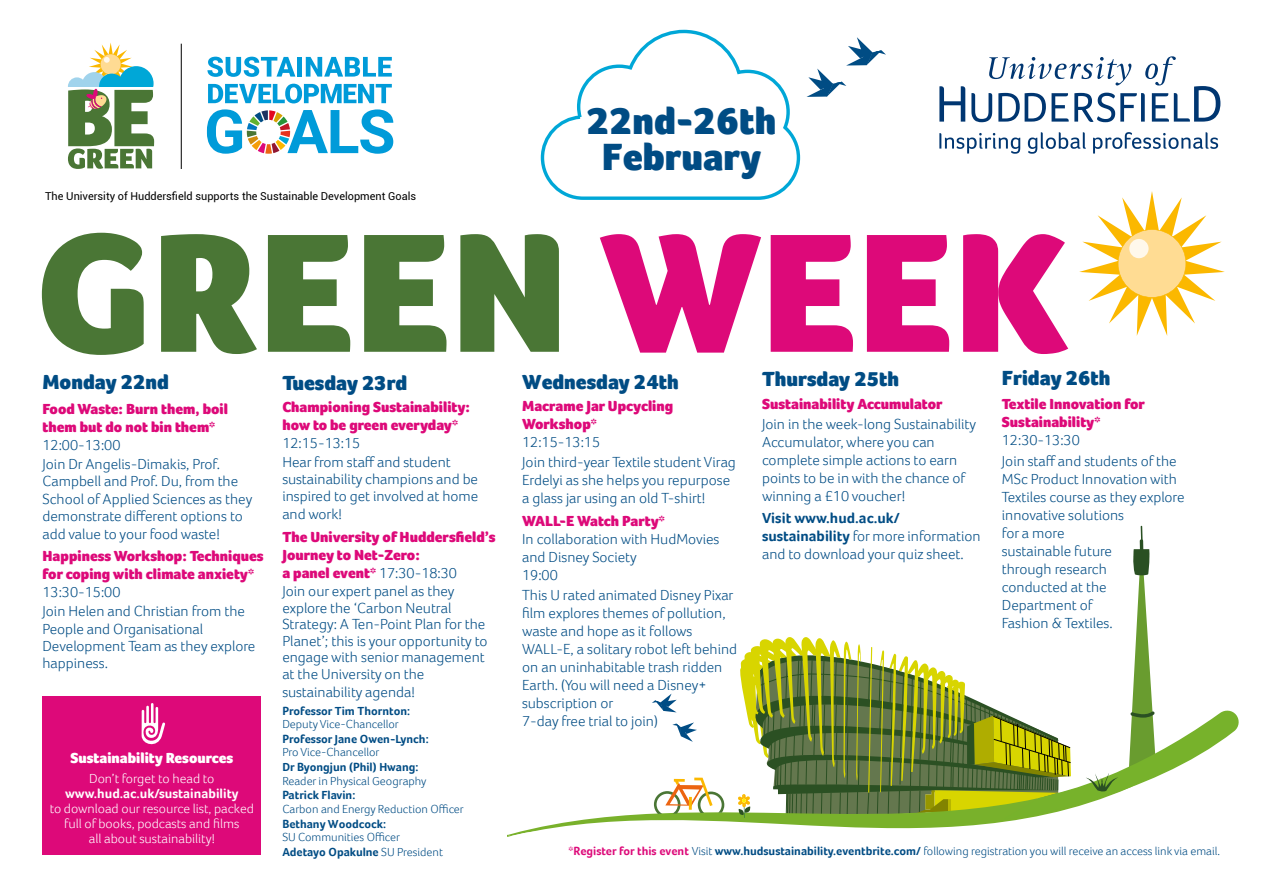
<style>
.page{position:relative;width:1263px;height:893px;background:#fff}
.page>*{position:absolute;margin:0;border:0;box-sizing:border-box;transform-origin:0 0}
.t1{font:900 174px "Foco";color:#4a7635}
.t2{font:900 39px/36px "Foco";color:#004c84;text-align:center}
.t3{font:900 21px "Foco";color:#004c84}
.t4{font:300 15px/18px "Foco";color:#004c84}
.t5{font:900 15px/18px "Foco";color:#dd0979}
.t6{font:900 15px "Foco";color:#fff}
.t7{font:300 13.5px/15px "Foco";color:#fff;text-align:center}
.t8{font:700 13.5px "Foco";color:#fff}
.t9{font:300 12px/14.7px "Foco";color:#004c84}
.t10{font:700 12px "Foco";color:#004c84}
.t11{font:10.95px "Roboto";color:#000}
.s1{color:#dd0979}
.s2{font-weight:700}
.s3{font-weight:300;color:#004c84}
.s4{font-weight:700;color:#dd0979}
</style>
<div class="page">
<div style="left:43px;top:696px;width:218px;height:159px;background:#dd0979"></div>
<svg style="left:652px;top:694px;width:25px;height:18px"></svg>
<svg style="left:724px;top:802px;width:285px;height:27px;fill:#7bb22f"></svg>
<hr style="left:1140px;top:539px;width:3px;height:23px;background:#2a5023;border-radius:2px">
<svg style="left:1141px;top:526px;width:2px;height:14px"></svg>
<svg style="left:738px;top:549px;width:501px;height:272px"></svg>
<svg style="left:508px;top:722px;width:216px;height:115px"></svg>
<div style="left:953px;top:584px;width:96px;height:80px;background:#fff"></div>
<svg style="left:142px;top:703px;width:23px;height:42px"></svg>
<svg style="left:540px;top:29px;width:261px;height:171px"></svg>
<svg style="left:939px;top:133px;width:81px;height:21px"></svg>
<svg style="left:1028px;top:132px;width:58px;height:22px"></svg>
<svg style="left:1093px;top:132px;width:125px;height:22px"></svg>
<svg style="left:939px;top:86px;width:26px;height:36px"></svg>
<svg style="left:971px;top:56px;width:249px;height:66px"></svg>
<svg style="left:806px;top:37px;width:80px;height:60px"></svg>
<hr style="left:181px;top:44px;width:1px;height:125px;background:#000">
<svg style="left:207px;top:109px;width:186px;height:45px"></svg>
<svg style="left:207px;top:57px;width:88px;height:20px"></svg>
<div style="left:297px;top:57px;width:5px;height:20px;background:#009bd9"></div>
<svg style="left:306px;top:57px;width:86px;height:20px"></svg>
<svg style="left:208px;top:84px;width:184px;height:19px"></svg>
<svg style="left:68px;top:43px;width:86px;height:126px"></svg>
<svg style="left:1079px;top:191px;width:146px;height:145px"></svg>
<div style="left:1129px;top:239px;width:19px;height:19px;background:#fff8eb;border-radius:50%"></div>
<p class="t11" style="left:45px;top:189px;width:373px">The University of Huddersfield supports the Sustainable Development Goals</p>
<h2 class="t2" style="left:586px;top:103px;width:191px">22nd-26th<br>February</h2>
<h1 class="t1" style="left:36px;top:192px;width:1034px">GREEN <span class="s1">WEEK</span></h1>
<h3 class="t3" style="left:43px;top:370px;width:128px">Monday 22nd</h3>
<h3 class="t3" style="left:282px;top:370px;width:127px">Tuesday 23rd</h3>
<h3 class="t3" style="left:522px;top:370px;width:158px">Wednesday 24th</h3>
<h3 class="t3" style="left:762px;top:367px;width:139px">Thursday 25th</h3>
<h3 class="t3" style="left:1002px;top:366px;width:110px">Friday 26th</h3>
<p class="t5" style="left:762px;top:395px;width:182px">Sustainability Accumulator</p>
<p class="t4" style="left:762px;top:415px;width:215px">Join in the week-long Sustainability<br>Accumulator, where you can complete simple actions to earn points to be in with the chance of winning a £10 voucher!</p>
<p class="t4" style="left:762px;top:509px;width:220px"><span class="s2">Visit www.hud.ac.uk/ sustainability</span> for more information and to download your quiz sheet.</p>
<p class="t5" style="left:1002px;top:395px;width:145px">Textile Innovation for<br>Sustainability*</p>
<p class="t4" style="left:1002px;top:430px;width:176px;line-height:20.1px">12:30-13:30<br>Join staff and students of the</p>
<p class="t4" style="left:1002px;top:469px;width:184px">MSc Product Innovation with<br>Textiles course as they explore innovative solutions<br>for a more<br>sustainable future<br>through research<br>conducted at the<br>Department of<br>Fashion &amp; Textiles.</p>
<p class="t5" style="left:522px;top:397px;width:152px">Macrame Jar Upcycling<br>Workshop*</p>
<p class="t4" style="left:522px;top:432px;width:215px;line-height:20.1px">12:15-13:15<br>Join third-year Textile student Virag</p>
<p class="t4" style="left:522px;top:471px;width:209px">Erdelyi as she helps you repurpose a glass jar using an old T-shirt!</p>
<p class="t5" style="left:522px;top:512px;width:144px">WALL-E Watch Party*</p>
<p class="t4" style="left:522px;top:529px;width:199px">In collaboration with HudMovies and Disney Society<br>19:00</p>
<p class="t4" style="left:522px;top:586px;width:217px">This U rated animated Disney Pixar film explores themes of pollution, waste and hope as it follows<br>WALL-E, a solitary robot left behind on an uninhabitable trash ridden<br>Earth. (You will need a Disney+ subscription or<br>7-day free trial to join)</p>
<p class="t5" style="left:282px;top:398px;width:189px">Championing Sustainability: how to be green everyday*</p>
<p class="t4" style="left:282px;top:433px;width:170px;line-height:19.4px">12:15-13:15<br>Hear from staff and student</p>
<p class="t4" style="left:282px;top:470px;width:198px;text-align:justify">sustainability champions and be inspired to get involved at home and work!</p>
<p class="t5" style="left:282px;top:528px;width:215px">The University of Huddersfield’s<br>Journey to Net-Zero:<br>a panel event* <span class="s3">17:30-18:30<br>Join our expert panel as they</span></p>
<p class="t4" style="left:282px;top:599px;width:207px;line-height:16.5px">explore the ‘Carbon Neutral<br>Strategy: A Ten-Point Plan for the<br>Planet’; this is your opportunity to engage with senior management at the University on the</p>
<p class="t4" style="left:282px;top:683px;width:134px">sustainability agenda!</p>
<p class="t10" style="left:282px;top:703px;width:129px">Professor Tim Thornton:</p>
<p class="t9" style="left:282px;top:717px;width:118px">Deputy Vice-Chancellor</p>
<p class="t10" style="left:282px;top:732px;width:148px">Professor Jane Owen-Lynch:</p>
<p class="t9" style="left:282px;top:745px;width:99px">Pro Vice-Chancellor</p>
<p class="t10" style="left:282px;top:760px;width:138px">Dr Byongjun (Phil) Hwang:</p>
<p class="t9" style="left:282px;top:773px;width:146px">Reader in Physical Geography</p>
<p class="t10" style="left:282px;top:788px;width:74px">Patrick Flavin:</p>
<p class="t9" style="left:282px;top:801px;width:183px">Carbon and Energy Reduction Officer</p>
<p class="t10" style="left:282px;top:816px;width:105px">Bethany Woodcock:</p>
<p class="t9" style="left:282px;top:830px;width:162px">SU Communities Officer<br><span class="s2">Adetayo Opakulne</span> SU President</p>
<p class="t5" style="left:43px;top:400px;width:187px">Food Waste: Burn them, boil them but do not bin them*</p>
<p class="t4" style="left:43px;top:435px;width:179px;line-height:19.4px">12:00-13:00<br>Join Dr Angelis-Dimakis, Prof.</p>
<p class="t4" style="left:43px;top:472px;width:211px;line-height:17.5px">Campbell and Prof. Du, from the<br>School of Applied Sciences as they demonstrate different options to add value to your food waste!</p>
<p class="t5" style="left:43px;top:547px;width:223px">Happiness Workshop: Techniques for coping with climate anxiety*</p>
<p class="t4" style="left:43px;top:582px;width:204px;line-height:19.4px">13:30-15:00<br>Join Helen and Christian from the</p>
<p class="t4" style="left:43px;top:620px;width:214px;line-height:17.2px">People and Organisational<br>Development Team as they explore happiness.</p>
<p class="t6" style="left:70px;top:750px;width:164px">Sustainability Resources</p>
<p class="t7" style="left:89px;top:770px;width:127px">Don’t forget to head to</p>
<p class="t8" style="left:65px;top:785px;width:175px">www.hud.ac.uk/sustainability</p>
<p class="t7" style="left:50px;top:800px;width:206px">to download our resource list, packed full of books, podcasts and films<br>all about sustainability!</p>
<p class="t9" style="left:568px;top:843px;width:653px"><span class="s4">*Register for this event</span> Visit <span class="s2">www.hudsustainability.eventbrite.com/</span> following registration you will receive an access link via email.</p>
</div>
